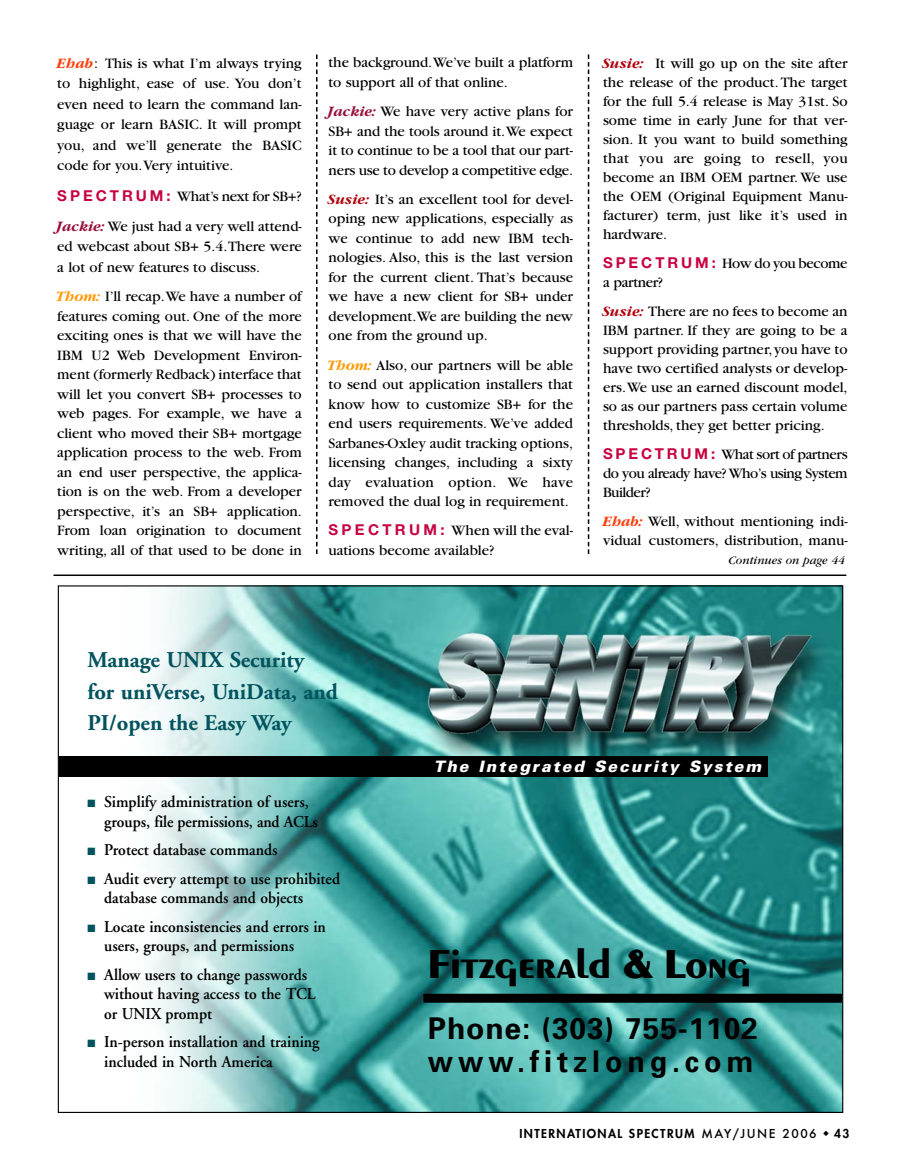
<style>
.page{position:relative;width:904px;height:1174px;background:#fff}
.page>*{position:absolute;margin:0;border:0;box-sizing:border-box;transform-origin:0 0}
.t1{font:700 42px "Peignot D";color:#000;scale:1.05 1}
.t2{font:700 30px/32.7px "Univers";letter-spacing:.1em;color:#000}
.t3{font:700 22.5px/31.5px "Adobe Garamond";color:#01535e}
.t4{font:600 16.5px/19.5px "Adobe Garamond";color:#000;scale:.95 1}
.t5{font:italic 900 15.75px "Univers";color:#fff}
.t6{font:15px/19.5px "Garamond";color:#000;text-align:justify}
.t7{font:15px/19px "Garamond";letter-spacing:-.025em;color:#000}
.t8{font:800 12px "Futura";letter-spacing:.115em;color:#000}
.t9{font:italic 12px "Garamond";color:#000}
.s1{font-weight:700;font-style:italic;color:#ff3f0b}
.s2{font-family:"Helvetica Neue";font-weight:700;color:#c70240}
.s3{font-weight:700;font-style:italic;color:#98103b}
.s4{font-weight:700;font-style:italic;color:#ff9906}
.s5{font-weight:700;font-style:italic;color:#b3000b}
.s6{color:#01535e}
.s7{font-weight:500}
</style>
<div class="page">
<hr style="left:54px;top:574px;width:792px;height:2px;background:#000">
<svg style="left:588px;top:54px;width:1px;height:500px"></svg>
<svg style="left:316px;top:54px;width:2px;height:500px"></svg>
<img style="left:60px;top:587px;width:781px;height:524px">
<div style="left:59px;top:757px;width:709px;height:20px;background:#000"></div>
<div style="left:423px;top:994px;width:419px;height:9px;background:#000"></div>
<p class="t6" style="left:57px;top:54px;width:246px;line-height:20.5px"><span class="s1">Ehab</span>: This is what I’m always trying to highlight, ease of use. You don’t even need to learn the command lan&shy;guage or learn BASIC. It will prompt you, and we’ll generate the BASIC code for you.Very intuitive.</p>
<p class="t6" style="left:57px;top:182px;width:246px;line-height:30.3px"><span class="s2">S P E C T R U M :</span> What’s next for SB+?<br><span class="s3">Jackie:</span>We just had a very well attend-</p>
<p class="t6" style="left:57px;top:238px;width:246px;line-height:20.5px">ed webcast about SB+ 5.4.There were a lot of new features to discuss.</p>
<p class="t6" style="left:57px;top:288px;width:246px"><span class="s4">Thom:</span> I’ll recap.We have a number of features coming out. One of the more exciting ones is that we will have the IBM U2 Web Development Environ&shy;ment (formerly Redback) interface that will let you convert SB+ processes to web pages. For example, we have a client who moved their SB+ mortgage application process to the web. From an end user perspective, the applica&shy;tion is on the web. From a developer perspective, it’s an SB+ application.<br>From loan origination to document writing, all of that used to be done in</p>
<p class="t6" style="left:329px;top:54px;width:246px">the background.We’ve built a platform to support all of that online.</p>
<p class="t6" style="left:329px;top:103px;width:246px"><span class="s3">Jackie:</span> We have very active plans for SB+ and the tools around it.We expect it to continue to be a tool that our part&shy;ners use to develop a competitive edge.</p>
<p class="t6" style="left:329px;top:191px;width:246px"><span class="s5">Susie:</span> It’s an excellent tool for devel&shy;oping new applications, especially as we continue to add new IBM tech&shy;nologies. Also, this is the last version for the current client. That’s because we have a new client for SB+ under development.We are building the new one from the ground up.</p>
<p class="t6" style="left:329px;top:357px;width:246px"><span class="s4">Thom:</span> Also, our partners will be able to send out application installers that know how to customize SB+ for the end users requirements. We’ve added Sarbanes-Oxley audit tracking options, licensing changes, including a sixty day evaluation option. We have removed the dual log in requirement.</p>
<p class="t6" style="left:329px;top:522px;width:246px"><span class="s2">S P E C T R U M :</span> When will the eval&shy;uations become available?</p>
<p class="t6" style="left:603px;top:55px;width:246px;line-height:19px"><span class="s5">Susie:</span> It will go up on the site after the release of the product. The target for the full 5.4 release is May 31st. So some time in early June for that ver&shy;sion. It you want to build something that you are going to resell, you become an IBM OEM partner. We use the OEM (Original Equipment Manu&shy;facturer) term, just like it’s used in hardware.</p>
<p class="t7" style="left:603px;top:255px;width:246px"><span class="s2">S P E C T R U M :</span> How do you become a partner?</p>
<p class="t6" style="left:603px;top:303px;width:246px;line-height:19px"><span class="s5">Susie:</span> There are no fees to become an IBM partner. If they are going to be a support providing partner,you have to have two certified analysts or develop&shy;ers.We use an earned discount model, so as our partners pass certain volume thresholds, they get better pricing.</p>
<p class="t6" style="left:603px;top:446px;width:246px;line-height:19px"><span class="s2">S P E C T R U M :</span> What sort of partners do you already have? Who’s using System Builder?</p>
<p class="t6" style="left:603px;top:513px;width:246px;line-height:19px"><span class="s1">Ehab:</span> Well, without mentioning indi&shy;vidual customers, distribution, manu-</p>
<p class="t9" style="left:729px;top:556px;width:118px">Continues on page 44</p>
<h3 class="t3" style="left:87px;top:647px;width:252px">Manage UNIX Security<br>for uniVerse, UniData, and<br>PI/open the Easy Way</h3>
<p class="t4" style="left:104px;top:794px;width:226px;text-indent:-17px"><span class="s6">■</span> Simplify administration of users, groups, file permissions, and ACLs</p>
<p class="t4" style="left:87px;top:842px;width:202px"><span class="s6">■</span> Protect database commands</p>
<p class="t4" style="left:104px;top:870px;width:250px;text-indent:-17px"><span class="s6">■</span> Audit every attempt to use prohibited database commands and objects</p>
<p class="t4" style="left:104px;top:918px;width:235px;text-indent:-17px"><span class="s6">■</span> Locate inconsistencies and errors in users, groups, and permissions</p>
<p class="t4" style="left:104px;top:966px;width:224px;text-indent:-17px"><span class="s6">■</span> Allow users to change passwords without having access to the TCL or UNIX prompt</p>
<p class="t4" style="left:104px;top:1034px;width:228px;text-indent:-17px"><span class="s6">■</span> In-person installation and training included in North America</p>
<p class="t5" style="left:434px;top:760px;width:332px">The Integrated Security System</p>
<h1 class="t1" style="left:428px;top:947px;width:309px">Fitzgerald &amp; Long</h1>
<h2 class="t2" style="left:428px;top:1015px;width:332px">Phone: (303) 755-1102 www.fitzlong.com</h2>
<p class="t8" style="left:519px;top:1128px;width:331px">INTERNATIONAL SPECTRUM <span class="s7">MAY/JUNE 2006</span> ◆ 43</p>
</div>
